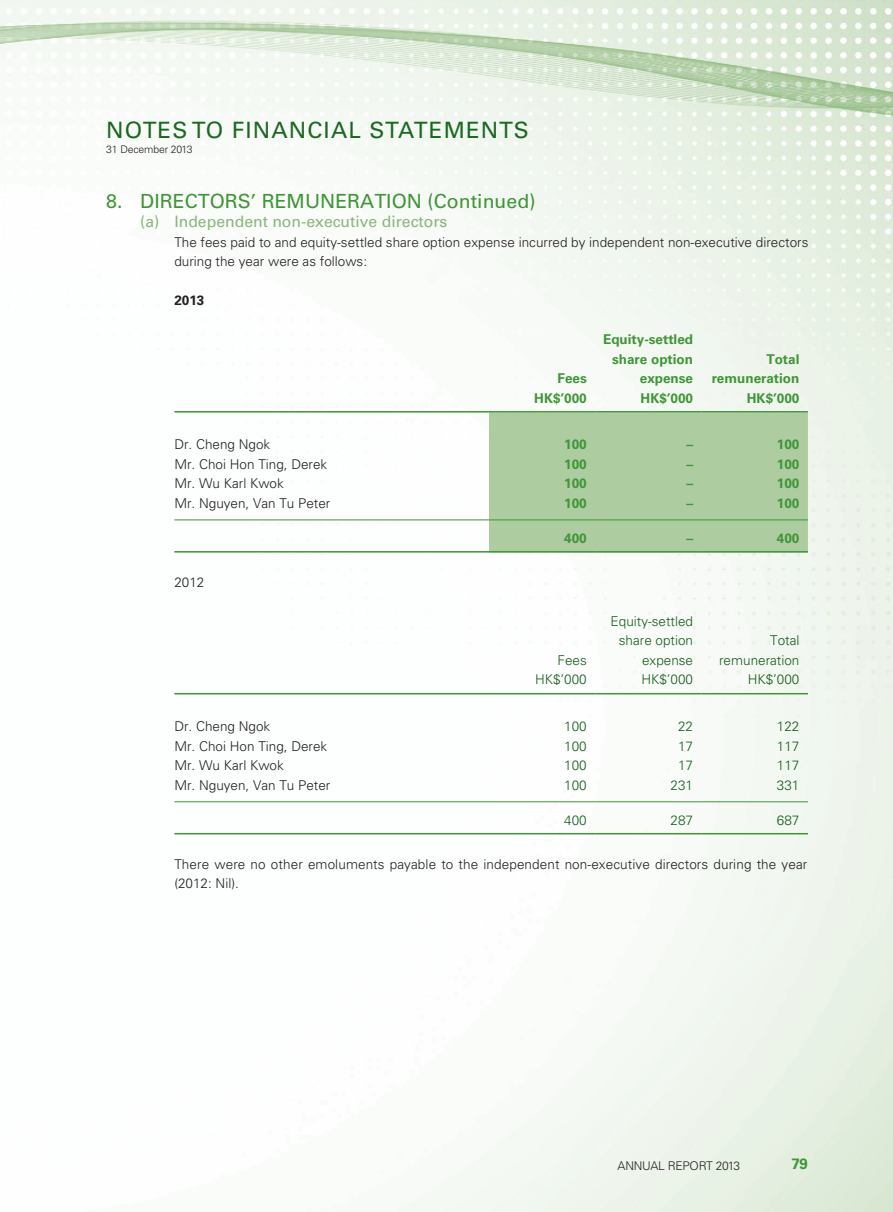
<style>
.page{position:relative;width:893px;height:1212px;background:#fff}
.page>*{position:absolute;margin:0;border:0;box-sizing:border-box;transform-origin:0 0}
.t1{font:22.5px "Univers LT Std";letter-spacing:.05em;color:#1c6822}
._01_H1{font:19.5px "Univers LT Std";color:#3f9537}
._02_H2{font:15.75px "Univers LT Std";color:#88b67a}
.t2{font:700 15px "Univers LT Std";color:#3f9537}
._00_txt{font:300 13.5px/19.5px "Univers LT Std";color:#231f20}
._50_Table_txt{font:300 13.5px "Univers LT Std";color:#231f20}
._50_Table_txt-2{font:300 13.5px "Univers LT Std";color:#165d1b}
._50_Table_txt-3{font:700 13.5px "Univers LT Std";color:#3f9537}
._00_txt-2{font:700 13.5px "Univers LT Std";color:#231f20}
.t3{font:300 12px "Univers LT Std";letter-spacing:-.02em;color:#231f20}
.t4{font:300 10.5px "Univers LT Std";letter-spacing:-.015em;color:#231f20}
</style>
<div class="page">
<img style="left:0;top:0;width:893px;height:1212px">
<div style="left:489px;top:412px;width:319px;height:139px;background:#adcca0"></div>
<hr style="left:174px;top:411px;width:315px;height:1px;background:#3f9537">
<hr style="left:489px;top:411px;width:106px;height:1px;background:#3f9537">
<hr style="left:595px;top:411px;width:107px;height:1px;background:#3f9537">
<hr style="left:702px;top:411px;width:106px;height:1px;background:#3f9537">
<hr style="left:174px;top:519px;width:315px;height:1px;background:#3f9537">
<hr style="left:489px;top:519px;width:106px;height:1px;background:#3f9537">
<hr style="left:595px;top:519px;width:107px;height:1px;background:#3f9537">
<hr style="left:702px;top:519px;width:106px;height:1px;background:#3f9537">
<hr style="left:174px;top:551px;width:315px;height:1px;background:#3f9537">
<hr style="left:489px;top:551px;width:106px;height:1px;background:#3f9537">
<hr style="left:595px;top:551px;width:107px;height:1px;background:#3f9537">
<hr style="left:702px;top:551px;width:106px;height:1px;background:#3f9537">
<hr style="left:174px;top:693px;width:315px;height:1px;background:#3f9537">
<hr style="left:489px;top:693px;width:106px;height:1px;background:#3f9537">
<hr style="left:595px;top:693px;width:107px;height:1px;background:#3f9537">
<hr style="left:702px;top:693px;width:106px;height:1px;background:#3f9537">
<hr style="left:174px;top:801px;width:315px;height:1px;background:#3f9537">
<hr style="left:489px;top:801px;width:106px;height:1px;background:#3f9537">
<hr style="left:595px;top:801px;width:107px;height:1px;background:#3f9537">
<hr style="left:702px;top:801px;width:106px;height:1px;background:#3f9537">
<hr style="left:174px;top:833px;width:315px;height:1px;background:#3f9537">
<hr style="left:489px;top:833px;width:106px;height:1px;background:#3f9537">
<hr style="left:595px;top:833px;width:107px;height:1px;background:#3f9537">
<hr style="left:702px;top:833px;width:106px;height:1px;background:#3f9537">
<h1 class="t1" style="left:106px;top:116px;width:424px">NOTES TO FINANCIAL STATEMENTS</h1>
<p class="t4" style="left:106px;top:143px;width:88px">31 December 2013</p>
<p class="_01_H1" style="left:106px;top:189px;width:431px">8. DIRECTORS’ REMUNERATION (Continued)</p>
<p class="_02_H2" style="left:140px;top:212px;width:309px">(a) Independent non-executive directors</p>
<p class="_00_txt" style="left:174px;top:232px;width:636px">The fees paid to and equity-settled share option expense incurred by independent non-executive directors during the year were as follows:</p>
<p class="_00_txt-2" style="left:174px;top:292px;width:32px">2013</p>
<p class="_50_Table_txt-3" style="left:558px;top:370px;width:31px">Fees</p>
<p class="_50_Table_txt-3" style="left:603px;top:331px;width:92px">Equity-settled</p>
<p class="_50_Table_txt-3" style="left:612px;top:351px;width:83px">share option</p>
<p class="_50_Table_txt-3" style="left:640px;top:370px;width:55px">expense</p>
<p class="_50_Table_txt-3" style="left:766px;top:351px;width:35px">Total</p>
<p class="_50_Table_txt-3" style="left:712px;top:370px;width:89px">remuneration</p>
<p class="_50_Table_txt-3" style="left:534px;top:390px;width:54px">HK$’000</p>
<p class="_50_Table_txt-3" style="left:641px;top:390px;width:54px">HK$’000</p>
<p class="_50_Table_txt-3" style="left:747px;top:390px;width:54px">HK$’000</p>
<p class="_50_Table_txt" style="left:174px;top:436px;width:98px">Dr. Cheng Ngok</p>
<p class="_50_Table_txt-3" style="left:564px;top:437px;width:24px">100</p>
<p class="_50_Table_txt-3" style="left:686px;top:437px;width:8px">–</p>
<p class="_50_Table_txt-3" style="left:777px;top:437px;width:24px">100</p>
<p class="_50_Table_txt" style="left:174px;top:456px;width:155px">Mr. Choi Hon Ting, Derek</p>
<p class="_50_Table_txt-3" style="left:564px;top:456px;width:24px">100</p>
<p class="_50_Table_txt-3" style="left:686px;top:456px;width:8px">–</p>
<p class="_50_Table_txt-3" style="left:777px;top:456px;width:24px">100</p>
<p class="_50_Table_txt" style="left:174px;top:475px;width:111px">Mr. Wu Karl Kwok</p>
<p class="_50_Table_txt-3" style="left:564px;top:476px;width:24px">100</p>
<p class="_50_Table_txt-3" style="left:686px;top:476px;width:8px">–</p>
<p class="_50_Table_txt-3" style="left:777px;top:476px;width:24px">100</p>
<p class="_50_Table_txt" style="left:174px;top:495px;width:158px">Mr. Nguyen, Van Tu Peter</p>
<p class="_50_Table_txt-3" style="left:564px;top:495px;width:24px">100</p>
<p class="_50_Table_txt-3" style="left:686px;top:495px;width:8px">–</p>
<p class="_50_Table_txt-3" style="left:777px;top:495px;width:24px">100</p>
<p class="_50_Table_txt-3" style="left:564px;top:530px;width:24px">400</p>
<p class="_50_Table_txt-3" style="left:686px;top:530px;width:8px">–</p>
<p class="_50_Table_txt-3" style="left:777px;top:530px;width:24px">400</p>
<p class="_00_txt" style="left:174px;top:572px;width:32px">2012</p>
<p class="_50_Table_txt-2" style="left:558px;top:652px;width:31px">Fees</p>
<p class="_50_Table_txt-2" style="left:611px;top:613px;width:84px">Equity-settled</p>
<p class="_50_Table_txt-2" style="left:619px;top:632px;width:76px">share option</p>
<p class="_50_Table_txt-2" style="left:642px;top:652px;width:53px">expense</p>
<p class="_50_Table_txt-2" style="left:770px;top:632px;width:31px">Total</p>
<p class="_50_Table_txt-2" style="left:719px;top:652px;width:82px">remuneration</p>
<p class="_50_Table_txt-2" style="left:535px;top:671px;width:53px">HK$’000</p>
<p class="_50_Table_txt-2" style="left:641px;top:671px;width:53px">HK$’000</p>
<p class="_50_Table_txt-2" style="left:748px;top:671px;width:53px">HK$’000</p>
<p class="_50_Table_txt" style="left:174px;top:718px;width:98px">Dr. Cheng Ngok</p>
<p class="_50_Table_txt-2" style="left:564px;top:718px;width:24px">100</p>
<p class="_50_Table_txt-2" style="left:678px;top:718px;width:17px">22</p>
<p class="_50_Table_txt-2" style="left:777px;top:718px;width:24px">122</p>
<p class="_50_Table_txt" style="left:174px;top:738px;width:155px">Mr. Choi Hon Ting, Derek</p>
<p class="_50_Table_txt-2" style="left:564px;top:738px;width:24px">100</p>
<p class="_50_Table_txt-2" style="left:678px;top:738px;width:17px">17</p>
<p class="_50_Table_txt-2" style="left:777px;top:738px;width:24px">117</p>
<p class="_50_Table_txt" style="left:174px;top:757px;width:111px">Mr. Wu Karl Kwok</p>
<p class="_50_Table_txt-2" style="left:564px;top:757px;width:24px">100</p>
<p class="_50_Table_txt-2" style="left:678px;top:757px;width:17px">17</p>
<p class="_50_Table_txt-2" style="left:777px;top:757px;width:24px">117</p>
<p class="_50_Table_txt" style="left:174px;top:777px;width:158px">Mr. Nguyen, Van Tu Peter</p>
<p class="_50_Table_txt-2" style="left:564px;top:777px;width:24px">100</p>
<p class="_50_Table_txt-2" style="left:671px;top:777px;width:24px">231</p>
<p class="_50_Table_txt-2" style="left:777px;top:777px;width:24px">331</p>
<p class="_50_Table_txt-2" style="left:564px;top:811px;width:24px">400</p>
<p class="_50_Table_txt-2" style="left:671px;top:811px;width:24px">287</p>
<p class="_50_Table_txt-2" style="left:777px;top:811px;width:24px">687</p>
<p class="_00_txt" style="left:174px;top:854px;width:634px">There were no other emoluments payable to the independent non-executive directors during the year (2012: Nil).</p>
<p class="t3" style="left:618px;top:1158px;width:124px">ANNUAL REPORT 2013</p>
<p class="t2" style="left:791px;top:1155px;width:18px">79</p>
</div>
